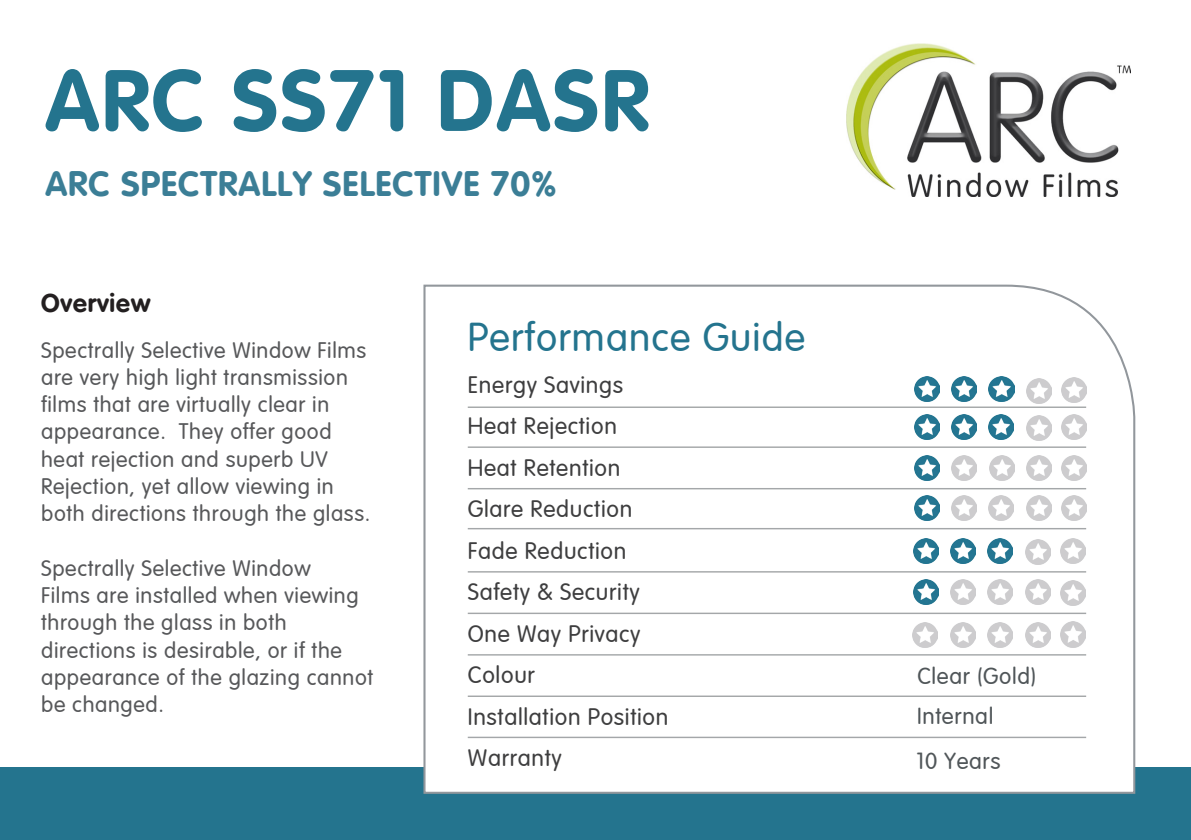
<style>
.page{position:relative;width:1191px;height:840px;background:#fff}
.page>*{position:absolute;margin:0;border:0;box-sizing:border-box;transform-origin:0 0}
.t1{font:85.4px "VAG Rounded Bold";letter-spacing:.03em;color:#24748e}
.t2{font:300 39.4px "VAG Rounded";letter-spacing:.03em;color:#24748e}
.t3{font:34.6px "VAG Rounded Bold";letter-spacing:.03em;color:#3b7e96}
.t4{font:25.6px "VAG Rounded Bold";letter-spacing:.03em;color:#231f20}
.t5{font:300 23.4px "VAG Rounded";letter-spacing:.03em;color:#3e3e3f}
.t6{font:300 22.8px "VAG Rounded";letter-spacing:.03em;color:#505659}
.t7{font:300 22px/27.2px "VAG Rounded";letter-spacing:.03em;color:#57585a}
</style>
<div class="page">
<div style="left:0;top:767px;width:1191px;height:72px;background:#24748e"></div>
<svg style="left:423px;top:284px;width:713px;height:510px"></svg>
<hr style="left:468px;top:612px;width:618px;height:1px;background:#505659">
<hr style="left:468px;top:487px;width:618px;height:2px;background:#505659">
<hr style="left:468px;top:653px;width:618px;height:2px;background:#505659">
<hr style="left:468px;top:527px;width:618px;height:2px;background:#505659">
<hr style="left:468px;top:570px;width:618px;height:2px;background:#505659">
<hr style="left:468px;top:446px;width:618px;height:1px;background:#505659">
<hr style="left:468px;top:406px;width:618px;height:2px;background:#505659">
<hr style="left:468px;top:695px;width:618px;height:1px;background:#505659">
<hr style="left:468px;top:736px;width:618px;height:1px;background:#505659">
<img style="left:1060px;top:580px;width:25px;height:25px">
<img style="left:913px;top:579px;width:25px;height:25px">
<img style="left:950px;top:579px;width:25px;height:25px">
<img style="left:988px;top:579px;width:25px;height:25px">
<img style="left:1025px;top:579px;width:25px;height:25px">
<img style="left:1061px;top:455px;width:25px;height:25px">
<img style="left:914px;top:455px;width:25px;height:25px">
<img style="left:951px;top:455px;width:25px;height:25px">
<img style="left:989px;top:455px;width:25px;height:25px">
<img style="left:1026px;top:455px;width:25px;height:25px">
<img style="left:846px;top:44px;width:284px;height:152px">
<img style="left:1061px;top:414px;width:25px;height:25px">
<img style="left:914px;top:414px;width:25px;height:25px">
<img style="left:1026px;top:415px;width:25px;height:25px">
<img style="left:951px;top:414px;width:25px;height:25px">
<img style="left:988px;top:414px;width:25px;height:25px">
<img style="left:1060px;top:621px;width:25px;height:25px">
<img style="left:1025px;top:622px;width:25px;height:25px">
<img style="left:987px;top:621px;width:25px;height:26px">
<img style="left:1061px;top:377px;width:25px;height:25px">
<img style="left:914px;top:376px;width:25px;height:26px">
<img style="left:1026px;top:378px;width:25px;height:25px">
<img style="left:951px;top:376px;width:25px;height:26px">
<img style="left:989px;top:376px;width:25px;height:26px">
<img style="left:1061px;top:495px;width:25px;height:25px">
<img style="left:914px;top:495px;width:25px;height:25px">
<img style="left:951px;top:495px;width:25px;height:25px">
<img style="left:988px;top:495px;width:26px;height:25px">
<img style="left:1026px;top:495px;width:25px;height:25px">
<img style="left:1060px;top:538px;width:25px;height:25px">
<img style="left:913px;top:537px;width:25px;height:26px">
<img style="left:1025px;top:539px;width:25px;height:25px">
<img style="left:950px;top:537px;width:25px;height:26px">
<img style="left:987px;top:537px;width:25px;height:26px">
<img style="left:950px;top:621px;width:25px;height:26px">
<img style="left:912px;top:621px;width:26px;height:26px">
<p class="t1" style="left:45px;top:51px;width:605px">ARC SS71 DASR</p>
<p class="t3" style="left:45px;top:163px;width:513px">ARC SPECTRALLY SELECTIVE 70%</p>
<p class="t4" style="left:41px;top:288px;width:111px">Overview</p>
<p class="t7" style="left:41px;top:337px;width:331px">Spectrally Selective Window Films are very high light transmission films that are virtually clear in appearance. They offer good heat rejection and superb UV<br>Rejection, yet allow viewing in both directions through the glass.</p>
<p class="t7" style="left:41px;top:555px;width:334px">Spectrally Selective Window<br>Films are installed when viewing through the glass in both directions is desirable, or if the appearance of the glazing cannot be changed.</p>
<p class="t2" style="left:468px;top:314px;width:339px">Performance Guide</p>
<p class="t5" style="left:468px;top:371px;width:157px">Energy Savings</p>
<p class="t5" style="left:468px;top:412px;width:150px">Heat Rejection</p>
<p class="t5" style="left:468px;top:454px;width:154px">Heat Retention</p>
<p class="t5" style="left:468px;top:495px;width:166px">Glare Reduction</p>
<p class="t5" style="left:468px;top:537px;width:160px">Fade Reduction</p>
<p class="t5" style="left:468px;top:578px;width:173px">Safety &amp; Security</p>
<p class="t5" style="left:468px;top:619px;width:174px">One Way Privacy</p>
<p class="t5" style="left:468px;top:661px;width:69px">Colour</p>
<p class="t5" style="left:468px;top:702px;width:202px">Installation Position</p>
<p class="t5" style="left:468px;top:744px;width:95px">Warranty</p>
<p class="t6" style="left:916px;top:747px;width:85px">10 Years</p>
<p class="t6" style="left:917px;top:662px;width:120px">Clear (Gold)</p>
<p class="t6" style="left:917px;top:702px;width:78px">Internal</p>
</div>
